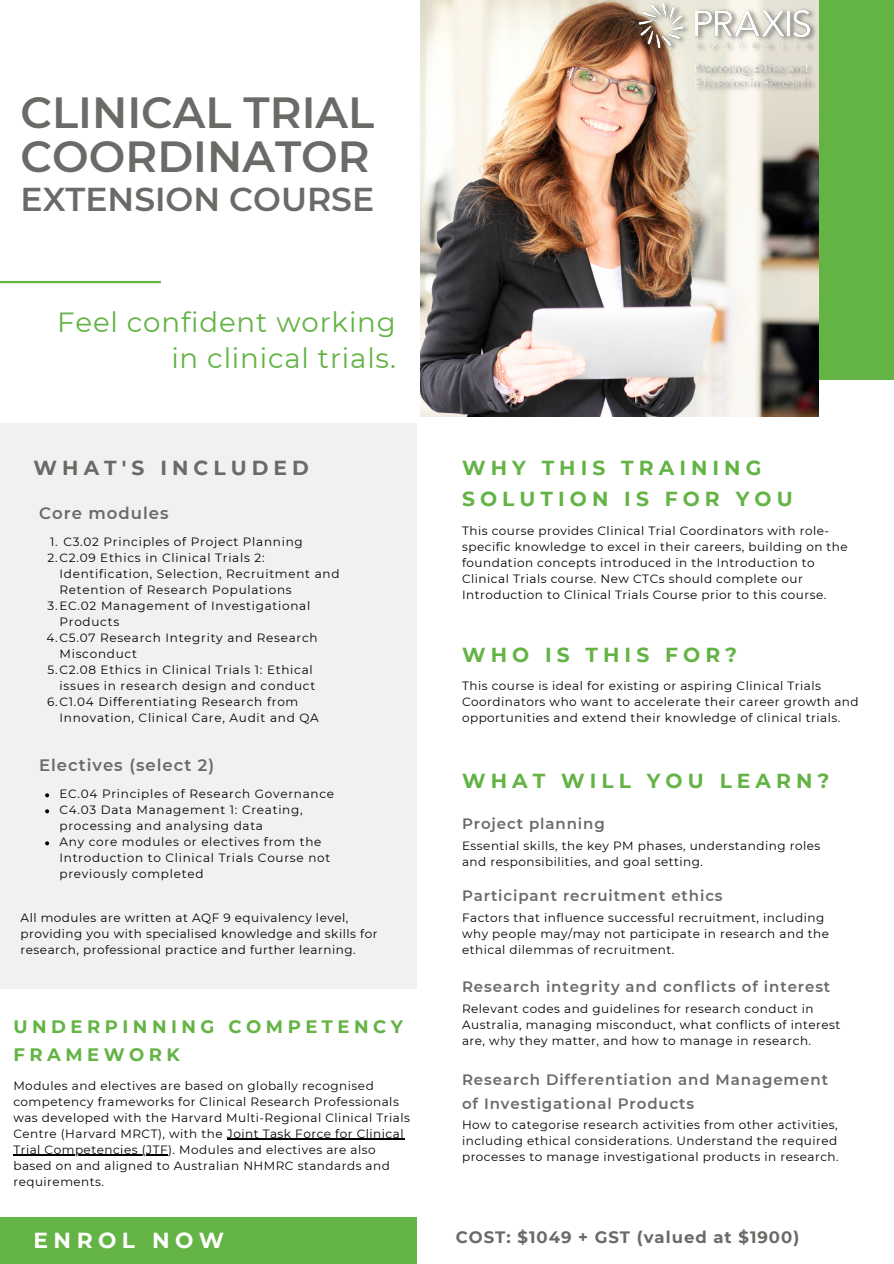
<style>
.page{position:relative;width:894px;height:1264px;background:#fff}
.page>*{position:absolute;margin:0;border:0;box-sizing:border-box;transform-origin:0 0}
.t1{font:600 43.5px/43.8px "Montserrat";color:#696b67}
.t2{font:600 33px "Montserrat";color:#696b67}
.t3{font:27.6px/35.5px "Montserrat";letter-spacing:.03em;color:#63b345;text-align:right}
.t4{font:700 21.75px "Montserrat";letter-spacing:.25em;color:#fff}
.t5{font:700 20.25px/31.5px "Montserrat";letter-spacing:.25em;color:#63b345}
.t6{font:700 20.25px "Montserrat";letter-spacing:.25em;color:#696b67}
.t7{font:700 18px/28.2px "Montserrat";letter-spacing:.25em;color:#63b345}
.t8{font:700 16.5px "Montserrat";letter-spacing:.06em;color:#696b67}
.t9{font:600 16.5px "Montserrat";letter-spacing:.06em;color:#696b67}
.t10{font:600 15px/23.7px "Montserrat";letter-spacing:.06em;color:#696b67}
.t11{font:12px/16px "Montserrat";letter-spacing:.04em;color:#000}
.t12{font:12px/16px "Montserrat";letter-spacing:.06em;color:#000}
</style>
<div class="page">
<div style="left:726px;top:0;width:167px;height:379px;background:#63b345"></div>
<div style="left:0;top:423px;width:416px;height:565px;background:#f1f1f1"></div>
<hr style="left:0;top:281px;width:161px;height:2px;background:#63b345">
<div style="left:0;top:1217px;width:416px;height:46px;background:#63b345"></div>
<img style="left:420px;top:0;width:398px;height:416px">
<img style="left:637px;top:0;width:180px;height:93px">
<svg style="left:45px;top:793px;width:4px;height:4px"></svg>
<svg style="left:45px;top:809px;width:4px;height:4px"></svg>
<svg style="left:45px;top:841px;width:4px;height:4px"></svg>
<hr style="left:227px;top:1138px;width:177px;height:1px;background:#000">
<hr style="left:13px;top:1154px;width:155px;height:1px;background:#000">
<h4 class="t1" style="left:21px;top:90px;width:355px">CLINICAL TRIAL<br>COORDINATOR</h4>
<p class="t2" style="left:21px;top:179px;width:355px">EXTENSION COURSE</p>
<p class="t3" style="left:57px;top:305px;width:340px">Feel confident working in clinical trials.</p>
<p class="t6" style="left:34px;top:455px;width:277px">WHAT'S INCLUDED</p>
<p class="t9" style="left:39px;top:503px;width:131px">Core modules</p>
<p class="t12" style="left:50px;top:534px;width:254px">1. C3.02 Principles of Project Planning</p>
<p class="t12" style="left:59px;top:550px;width:281px;text-indent:-12px">2.C2.09 Ethics in Clinical Trials 2:<br>Identification, Selection, Recruitment and<br>Retention of Research Populations</p>
<p class="t12" style="left:59px;top:598px;width:252px;text-indent:-12px">3.EC.02 Management of Investigational<br>Products</p>
<p class="t12" style="left:59px;top:630px;width:259px;text-indent:-13px">4.C5.07 Research Integrity and Research<br>Misconduct</p>
<h6 class="t12" style="left:48px;top:662px;width:269px;text-align:right">5.C2.08 Ethics in Clinical Trials 1: Ethical issues in research design and conduct</h6>
<p class="t12" style="left:59px;top:694px;width:261px;text-indent:-12px">6.C1.04 Differentiating Research from<br>Innovation, Clinical Care, Audit and QA</p>
<p class="t9" style="left:39px;top:755px;width:176px">Electives (select 2)</p>
<p class="t12" style="left:59px;top:786px;width:276px">EC.04 Principles of Research Governance</p>
<p class="t12" style="left:59px;top:802px;width:244px">C4.03 Data Management 1: Creating, processing and analysing data</p>
<p class="t12" style="left:59px;top:834px;width:272px">Any core modules or electives from the<br>Introduction to Clinical Trials Course not previously completed</p>
<p class="t11" style="left:21px;top:909px;width:358px">All modules are written at AQF 9 equivalency level, providing you with specialised knowledge and skills for research, professional practice and further learning.</p>
<p class="t7" style="left:13px;top:1011px;width:391px">UNDERPINNING COMPETENCY<br>FRAMEWORK</p>
<p class="t11" style="left:13px;top:1077px;width:398px">Modules and electives are based on globally recognised competency frameworks for Clinical Research Professionals was developed with the Harvard Multi-Regional Clinical Trials Centre (Harvard MRCT), with the Joint Task Force for Clinical</p>
<h4 class="t11" style="left:13px;top:1141px;width:378px">Trial Competencies (JTF). Modules and electives are also based on and aligned to Australian NHMRC standards and requirements.</h4>
<h4 class="t4" style="left:34px;top:1226px;width:192px">ENROL NOW</h4>
<p class="t5" style="left:462px;top:452px;width:332px">WHY THIS TRAINING<br>SOLUTION IS FOR YOU</p>
<h6 class="t11" style="left:462px;top:522px;width:387px">This course provides Clinical Trial Coordinators with role&shy;specific knowledge to excel in their careers, building on the foundation concepts introduced in the Introduction to Clinical Trials course. New CTCs should complete our Introduction to Clinical Trials Course prior to this course.</h6>
<h4 class="t5" style="left:462px;top:638px;width:276px">WHO IS THIS FOR?</h4>
<h3 class="t11" style="left:462px;top:678px;width:398px">This course is ideal for existing or aspiring Clinical Trials<br>Coordinators who want to accelerate their career growth and opportunities and extend their knowledge of clinical trials.</h3>
<h4 class="t5" style="left:462px;top:764px;width:369px">WHAT WILL YOU LEARN?</h4>
<p class="t10" style="left:462px;top:811px;width:144px">Project planning</p>
<h5 class="t11" style="left:462px;top:837px;width:360px">Essential skills, the key PM phases, understanding roles and responsibilities, and goal setting.</h5>
<p class="t10" style="left:462px;top:883px;width:262px">Participant recruitment ethics</p>
<p class="t11" style="left:462px;top:909px;width:368px">Factors that influence successful recruitment, including why people may/may not participate in research and the ethical dilemmas of recruitment.</p>
<p class="t10" style="left:462px;top:974px;width:369px">Research integrity and conflicts of interest</p>
<p class="t11" style="left:462px;top:1000px;width:379px">Relevant codes and guidelines for research conduct in<br>Australia, managing misconduct, what conflicts of interest are, why they matter, and how to manage in research.</p>
<p class="t10" style="left:462px;top:1067px;width:367px">Research Differentiation and Management of Investigational Products</p>
<p class="t11" style="left:462px;top:1116px;width:378px;text-align:justify">How to categorise research activities from other activities, including ethical considerations. Understand the required processes to manage investigational products in research.</p>
<p class="t8" style="left:455px;top:1226px;width:345px">COST: $1049 + GST (valued at $1900)</p>
</div>
